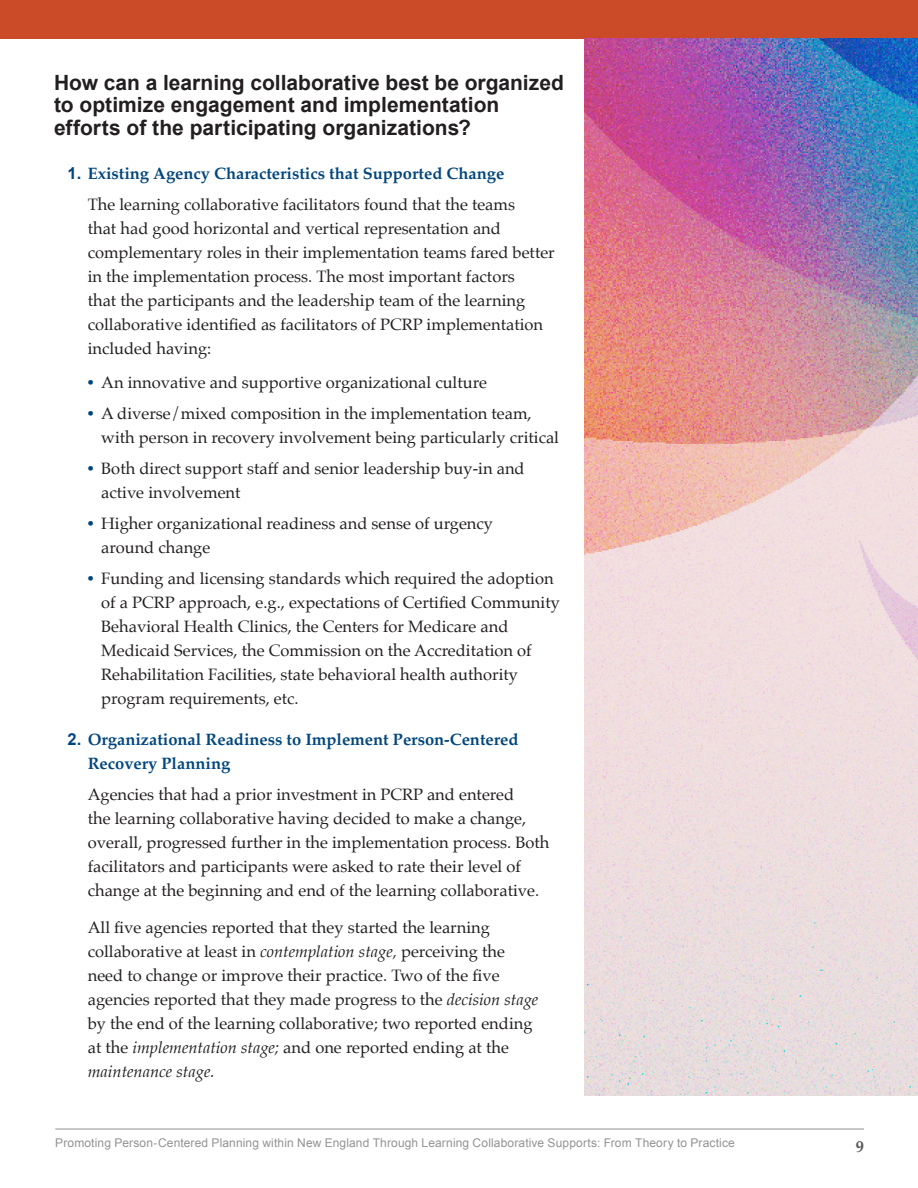
<style>
.page{position:relative;width:918px;height:1188px;background:#fff}
.page>*{position:absolute;margin:0;border:0;box-sizing:border-box;transform-origin:0 0}
.t1{font:700 21px/22.5px "Arial";color:#231f20}
.P_indent{font:16.5px/24px "Palatino";color:#231f20}
.t2{font:700 16.5px/24px "Palatino";color:#00467e}
.t3{font:700 16.5px "Palatino";color:#57585a}
.t4{font:12px "Arial";letter-spacing:.01em;color:#919396}
.s1{font-family:"Arial"}
.s2{font-family:"Arial";font-weight:700;color:#00467e}
.s3{font-style:italic}
</style>
<div class="page">
<div style="left:0;top:0;width:918px;height:39px;background:#cb4a27"></div>
<hr style="left:55px;top:1129px;width:809px;height:1px;background:#919396">
<img style="left:584px;top:39px;width:334px;height:1056px">
<p class="t1" style="left:54px;top:72px;width:512px">How can a learning collaborative best be organized to optimize engagement and implementation efforts of the participating organizations?</p>
<p class="t2" style="left:68px;top:161px;width:438px"><span class="s1">1.</span> Existing Agency Characteristics that Supported Change</p>
<p class="P_indent" style="left:88px;top:192px;width:469px">The learning collaborative facilitators found that the teams<br>that had good horizontal and vertical representation and complementary roles in their implementation teams fared better in the implementation process. The most important factors<br>that the participants and the leadership team of the learning collaborative identified as facilitators of PCRP implementation included having:</p>
<p class="P_indent" style="left:88px;top:370px;width:401px"><span class="s2">•</span> An innovative and supportive organizational culture</p>
<p class="P_indent" style="left:101px;top:401px;width:459px;text-indent:-14px"><span class="s2">•</span> A diverse/mixed composition in the implementation team, with person in recovery involvement being particularly critical</p>
<p class="P_indent" style="left:101px;top:456px;width:425px;text-indent:-14px"><span class="s2">•</span> Both direct support staff and senior leadership buy-in and active involvement</p>
<p class="P_indent" style="left:101px;top:511px;width:393px;text-indent:-14px"><span class="s2">•</span> Higher organizational readiness and sense of urgency around change</p>
<p class="P_indent" style="left:101px;top:566px;width:460px;text-indent:-14px"><span class="s2">•</span> Funding and licensing standards which required the adoption of a PCRP approach, e.g., expectations of Certified Community Behavioral Health Clinics, the Centers for Medicare and Medicaid Services, the Commission on the Accreditation of Rehabilitation Facilities, state behavioral health authority program requirements, etc.</p>
<p class="t2" style="left:88px;top:727px;width:432px;text-indent:-20px"><span class="s1">2.</span> Organizational Readiness to Implement Person-Centered<br>Recovery Planning</p>
<p class="P_indent" style="left:88px;top:782px;width:463px">Agencies that had a prior investment in PCRP and entered<br>the learning collaborative having decided to make a change, overall, progressed further in the implementation process. Both facilitators and participants were asked to rate their level of change at the beginning and end of the learning collaborative.</p>
<p class="P_indent" style="left:88px;top:915px;width:452px">All five agencies reported that they started the learning collaborative at least in <span class="s3">contemplation stage,</span> perceiving the need to change or improve their practice. Two of the five agencies reported that they made progress to the <span class="s3">decision stage </span>by the end of the learning collaborative; two reported ending at the <span class="s3">implementation stage;</span> and one reported ending at the <span class="s3">maintenance stage.</span></p>
<p class="t4" style="left:55px;top:1135px;width:681px">Promoting Person-Centered Planning within New England Through Learning Collaborative Supports: From Theory to Practice</p>
<p class="t3" style="left:856px;top:1132px;width:10px">9</p>
</div>
